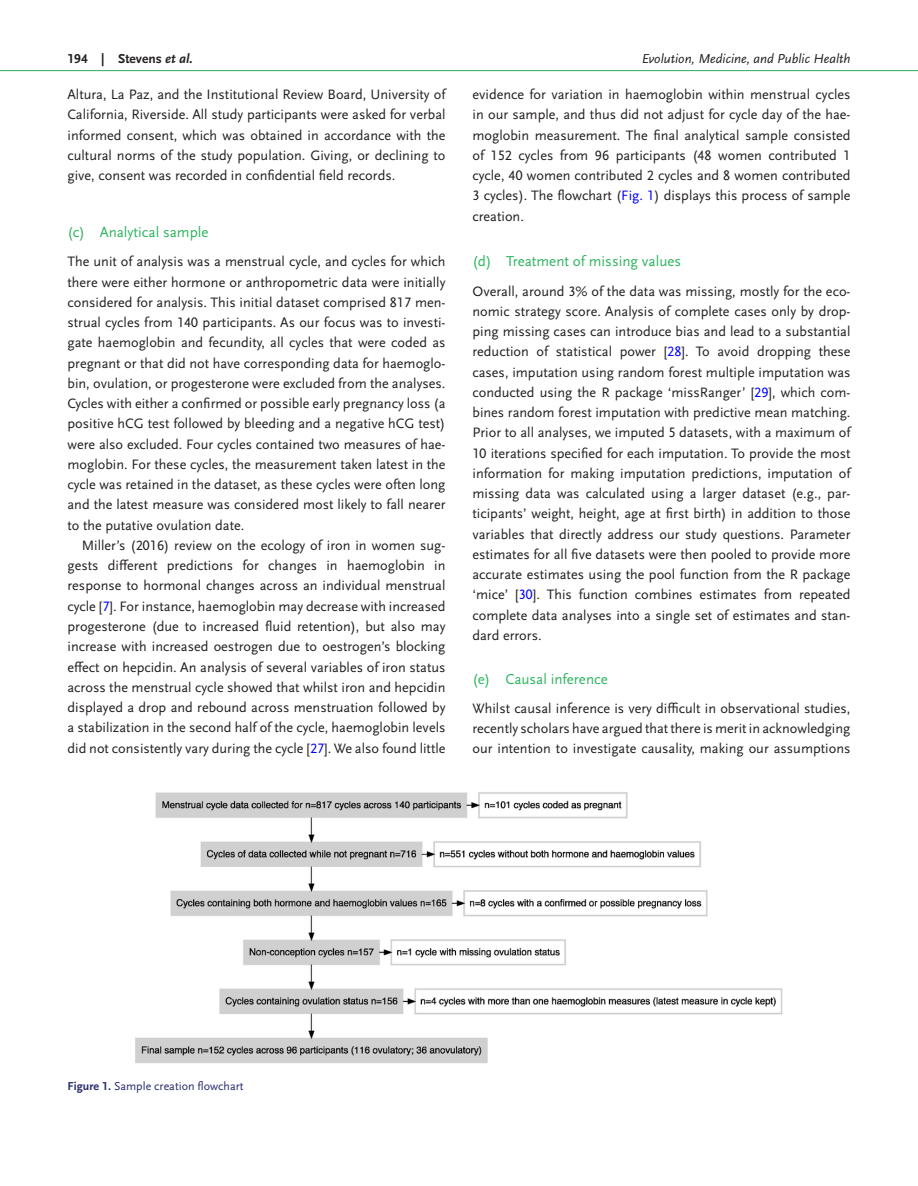
<style>
.page{position:relative;width:918px;height:1186px;background:#fff}
.page>*{position:absolute;margin:0;border:0;box-sizing:border-box;transform-origin:0 0}
.t1{font:15px "Scala Sans Pro";color:#2eb460}
.Text{font:14.25px/20.2px "Scala Sans Pro";color:#231f20;text-align:justify}
.TextInd{font:14.25px/20.2px "Scala Sans Pro";color:#231f20;text-align:justify}
.t2{font:13.5px "Scala Sans Pro Ita 2";color:#231f20}
.t3{font:700 13.5px "Scala Sans Pro";color:#231f20}
.FigCapt{font:12px "Scala Sans Pro";color:#262d6b}
.s1{font-style:italic}
.s2{color:#00f}
.s3{font-weight:700}
</style>
<div class="page">
<hr style="left:0;top:70px;width:918px;height:1px;background:#2eaa55">
<img style="left:135px;top:792px;width:648px;height:271px">
<p class="t3" style="left:68px;top:50px;width:127px">194 | Stevens <span class="s1">et al.</span></p>
<p class="t2" style="left:642px;top:50px;width:210px">Evolution, Medicine, and Public Health</p>
<p class="Text" style="left:68px;top:84px;width:380px">Altura, La Paz, and the Institutional Review Board, University of California, Riverside. All study participants were asked for verbal informed consent, which was obtained in accordance with the cultural norms of the study population. Giving, or declining to give, consent was recorded in confidential field records.</p>
<p class="TextInd" style="left:472px;top:84px;width:380px">evidence for variation in haemoglobin within menstrual cycles in our sample, and thus did not adjust for cycle day of the hae&shy;moglobin measurement. The final analytical sample consisted of 152 cycles from 96 participants (48 women contributed 1 cycle, 40 women contributed 2 cycles and 8 women contributed 3 cycles). The flowchart (<span class="s2">Fig. 1</span>) displays this process of sample creation.</p>
<h3 class="t1" style="left:472px;top:253px;width:210px">(d) Treatment of missing values</h3>
<p class="Text" style="left:472px;top:281px;width:380px">Overall, around 3% of the data was missing, mostly for the eco&shy;nomic strategy score. Analysis of complete cases only by drop&shy;ping missing cases can introduce bias and lead to a substantial reduction of statistical power [<span class="s2">28</span>]. To avoid dropping these cases, imputation using random forest multiple imputation was conducted using the R package ‘missRanger’ [<span class="s2">29</span>], which com&shy;bines random forest imputation with predictive mean matching.<br>Prior to all analyses, we imputed 5 datasets, with a maximum of 10 iterations specified for each imputation. To provide the most information for making imputation predictions, imputation of missing data was calculated using a larger dataset (e.g., par&shy;ticipants’ weight, height, age at first birth) in addition to those variables that directly address our study questions. Parameter estimates for all five datasets were then pooled to provide more accurate estimates using the pool function from the R package ‘mice’ [<span class="s2">30</span>]. This function combines estimates from repeated complete data analyses into a single set of estimates and stan&shy;dard errors.</p>
<h3 class="t1" style="left:472px;top:670px;width:137px">(e) Causal inference</h3>
<p class="Text" style="left:472px;top:698px;width:380px">Whilst causal inference is very difficult in observational studies, recently scholars have argued that there is merit in acknowledging our intention to investigate causality, making our assumptions</p>
<h3 class="t1" style="left:68px;top:224px;width:142px">(c) Analytical sample</h3>
<p class="Text" style="left:68px;top:252px;width:380px">The unit of analysis was a menstrual cycle, and cycles for which there were either hormone or anthropometric data were initially considered for analysis. This initial dataset comprised 817 men&shy;strual cycles from 140 participants. As our focus was to investi&shy;gate haemoglobin and fecundity, all cycles that were coded as pregnant or that did not have corresponding data for haemoglo&shy;bin, ovulation, or progesterone were excluded from the analyses.<br>Cycles with either a confirmed or possible early pregnancy loss (a positive hCG test followed by bleeding and a negative hCG test) were also excluded. Four cycles contained two measures of hae&shy;moglobin. For these cycles, the measurement taken latest in the cycle was retained in the dataset, as these cycles were often long and the latest measure was considered most likely to fall nearer to the putative ovulation date.</p>
<p class="TextInd" style="left:68px;top:535px;width:380px;text-indent:14px">Miller’s (2016) review on the ecology of iron in women sug&shy;gests different predictions for changes in haemoglobin in response to hormonal changes across an individual menstrual cycle [<span class="s2">7</span>]. For instance, haemoglobin may decrease with increased progesterone (due to increased fluid retention), but also may increase with increased oestrogen due to oestrogen’s blocking effect on hepcidin. An analysis of several variables of iron status across the menstrual cycle showed that whilst iron and hepcidin displayed a drop and rebound across menstruation followed by a stabilization in the second half of the cycle, haemoglobin levels did not consistently vary during the cycle [<span class="s2">27</span>]. We also found little</p>
<p class="FigCapt" style="left:68px;top:1079px;width:178px"><span class="s3">Figure 1.</span> Sample creation flowchart</p>
</div>
